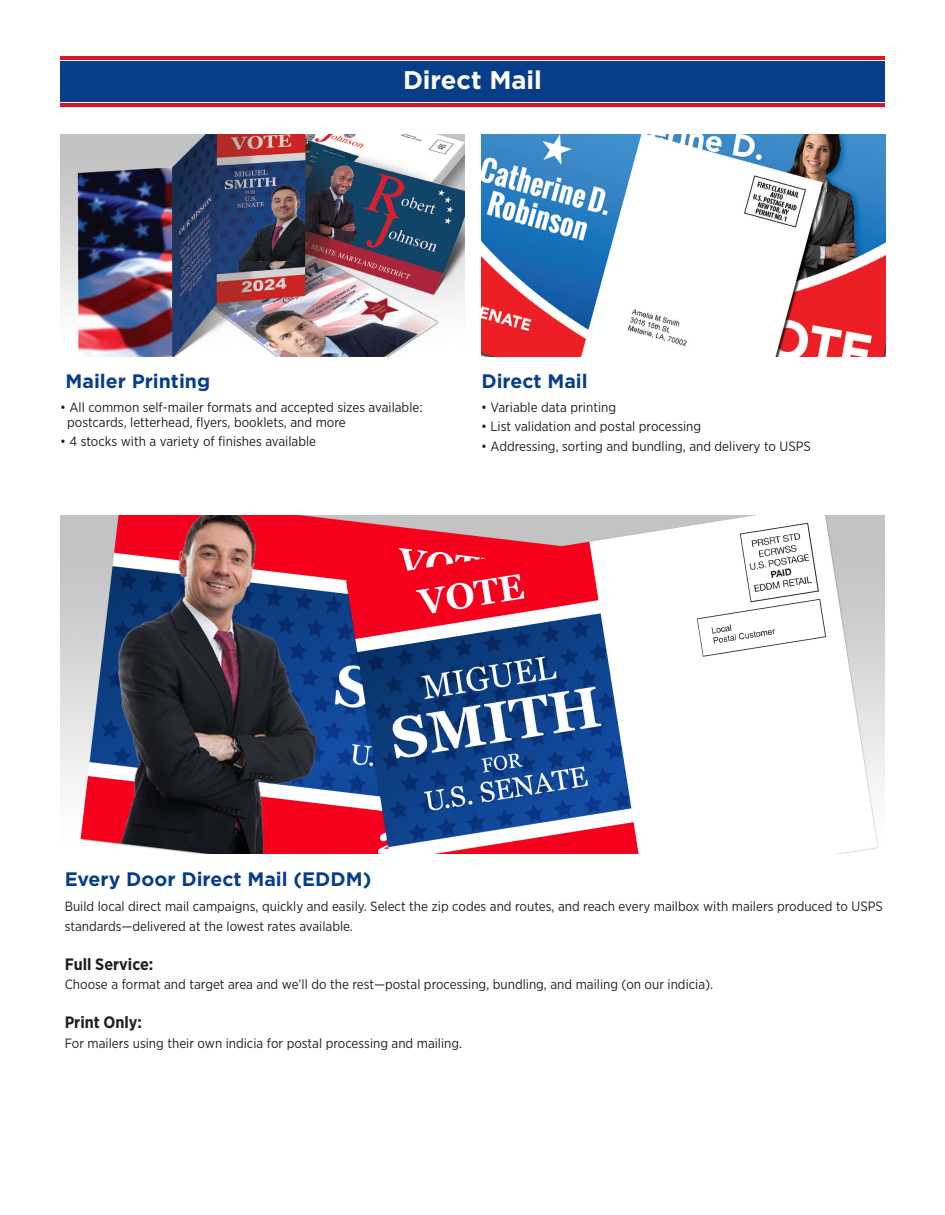
<style>
.page{position:relative;width:945px;height:1215px;background:#fff}
.page>*{position:absolute;margin:0;border:0;box-sizing:border-box;transform-origin:0 0}
.t1{font:700 25.5px "Gotham";color:#fff}
.t2{font:700 19.5px "Gotham";color:#083e89}
.t3{font:700 16.5px "Gotham Narrow";color:#231f20}
.t4{font:13.5px/15px "Gotham Narrow";color:#231f20}
</style>
<div class="page">
<div style="left:60px;top:61px;width:825px;height:41px;background:#083e89"></div>
<hr style="left:60px;top:56px;width:825px;height:4px;background:#d71729">
<hr style="left:60px;top:104px;width:825px;height:3px;background:#d71729">
<img style="left:60px;top:515px;width:825px;height:339px">
<img style="left:60px;top:135px;width:404px;height:222px">
<img style="left:481px;top:135px;width:404px;height:222px">
<h1 class="t1" style="left:403px;top:63px;width:140px">Direct Mail</h1>
<h2 class="t2" style="left:66px;top:369px;width:146px">Mailer Printing</h2>
<p class="t4" style="left:67px;top:399px;width:357px;text-indent:-7px">• All common self-mailer formats and accepted sizes available: postcards, letterhead, flyers, booklets, and more</p>
<p class="t4" style="left:60px;top:434px;width:257px">• 4 stocks with a variety of finishes available</p>
<h2 class="t2" style="left:481px;top:369px;width:108px">Direct Mail</h2>
<p class="t4" style="left:481px;top:399px;width:136px">• Variable data printing</p>
<p class="t4" style="left:481px;top:419px;width:222px">• List validation and postal processing</p>
<p class="t4" style="left:481px;top:438px;width:331px">• Addressing, sorting and bundling, and delivery to USPS</p>
<h2 class="t2" style="left:65px;top:866px;width:308px">Every Door Direct Mail (EDDM)</h2>
<p class="t4" style="left:65px;top:897px;width:820px;line-height:19.5px">Build local direct mail campaigns, quickly and easily. Select the zip codes and routes, and reach every mailbox with mailers produced to USPS standards—delivered at the lowest rates available.</p>
<p class="t3" style="left:65px;top:953px;width:90px">Full Service:</p>
<p class="t4" style="left:65px;top:977px;width:650px">Choose a format and target area and we’ll do the rest—postal processing, bundling, and mailing (on our indicia).</p>
<p class="t3" style="left:65px;top:1012px;width:79px">Print Only:</p>
<p class="t4" style="left:65px;top:1035px;width:399px">For mailers using their own indicia for postal processing and mailing.</p>
</div>
